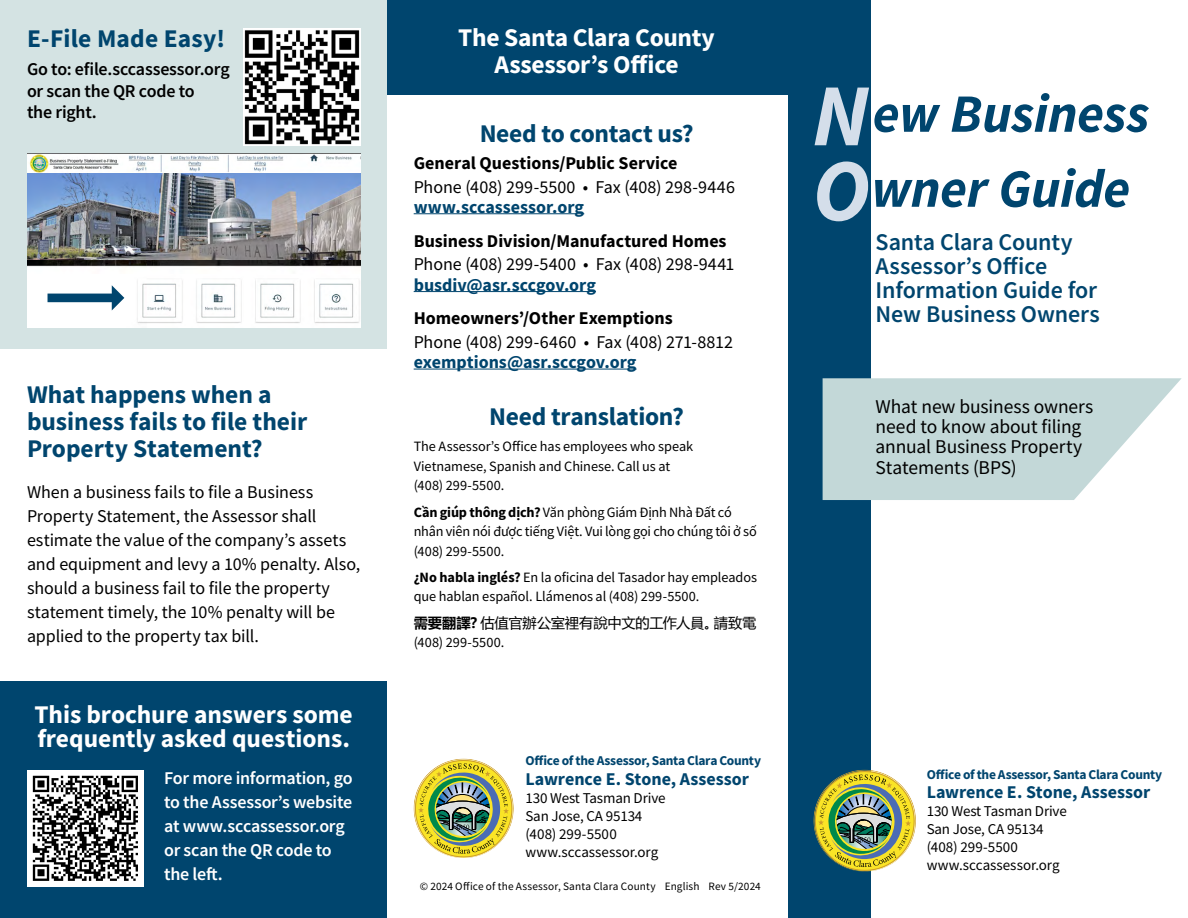
<style>
.page{position:relative;width:1188px;height:918px;background:#fff}
.page>*{position:absolute;margin:0;border:0;box-sizing:border-box;transform-origin:0 0}
.t1{font:italic 700 88.5px/75px "Source Sans Pro";color:#d4deea}
.t2{font:italic 700 54px/75px "Source Sans Pro";letter-spacing:-.005em;color:#00456e}
.t3{font:700 25.5px/27px "Source Sans Pro";letter-spacing:-.005em;color:#00456e}
.t4{font:700 25.5px/27px "Source Sans Pro";letter-spacing:-.005em;color:#fff;text-align:center}
.t5{font:600 24px/24px "Source Sans Pro";letter-spacing:-.005em;color:#00456e}
.t6{font:19.5px/20.2px "Source Sans Pro";letter-spacing:-.005em;color:#000}
.t7{font:18px/24px "Source Sans Pro";letter-spacing:-.005em;color:#000}
.t8{font:700 18px "Source Sans Pro";color:#00456e}
.t9{font:700 18px "Source Sans Pro";color:#000}
.t10{font:600 18px/24px "Source Sans Pro";letter-spacing:-.015em;color:#fff}
.t11{font:600 18px/21.6px "Source Sans Pro";letter-spacing:-.015em;color:#000}
.t12{font:15px/18px "Source Sans Pro";letter-spacing:-.01em;color:#000}
.t13{font:14.25px/19.5px "Source Sans Pro";letter-spacing:-.005em;color:#000}
.t14{font:14.25px "Microsoft Ya Hei";letter-spacing:-.015em;color:#000}
.t15{font:700 13.5px "Source Sans Pro";letter-spacing:-.02em;color:#00456e}
.t16{font:11.25px "Source Sans Pro";letter-spacing:.015em;color:#000}
.s1{font-weight:700}
</style>
<div class="page">
<div style="left:0;top:681px;width:387px;height:237px;background:#00456e"></div>
<div style="left:0;top:0;width:387px;height:349px;background:#d4e3e3"></div>
<img style="left:27px;top:154px;width:333px;height:174px">
<div style="left:387px;top:0;width:406px;height:94px;background:#00456e"></div>
<img style="left:414px;top:759px;width:100px;height:99px">
<div style="left:788px;top:0;width:82px;height:918px;background:#00456e"></div>
<img style="left:814px;top:770px;width:102px;height:102px">
<svg style="left:823px;top:378px;width:359px;height:122px;fill:#c3d8d8"></svg>
<hr style="left:414px;top:213px;width:170px;height:1px;background:#00456e">
<hr style="left:414px;top:291px;width:182px;height:1px;background:#00456e">
<hr style="left:414px;top:369px;width:222px;height:1px;background:#00456e">
<div style="left:27px;top:770px;width:117px;height:117px;background:#fff"></div>
<svg style="left:33px;top:776px;width:105px;height:105px"></svg>
<img style="left:244px;top:28px;width:116px;height:117px">
<svg style="left:48px;top:285px;width:76px;height:25px"></svg>
<img style="left:27px;top:174px;width:333px;height:86px">
<h3 class="t3" style="left:27px;top:24px;width:200px">E-File Made Easy!</h3>
<p class="t11" style="left:27px;top:58px;width:204px">Go to: efile.sccassessor.org or scan the QR code to<br>the right.</p>
<h3 class="t3" style="left:27px;top:380px;width:282px">What happens when a business fails to file their<br>Property Statement?</h3>
<p class="t7" style="left:27px;top:480px;width:335px">When a business fails to file a Business Property Statement, the Assessor shall estimate the value of the company’s assets and equipment and levy a 10% penalty. Also, should a business fail to file the property statement timely, the 10% penalty will be applied to the property tax bill.</p>
<h3 class="t4" style="left:35px;top:702px;width:320px;line-height:24px;text-align:left">This brochure answers some frequently asked questions.</h3>
<p class="t10" style="left:164px;top:765px;width:190px">For more information, go to the Assessor’s website at www.sccassessor.org or scan the QR code to the left.</p>
<h3 class="t4" style="left:458px;top:24px;width:258px">The Santa Clara County<br>Assessor’s Office</h3>
<h3 class="t3" style="left:480px;top:120px;width:215px">Need to contact us?</h3>
<p class="t9" style="left:414px;top:151px;width:265px">General Questions/Public Service</p>
<p class="t7" style="left:414px;top:175px;width:323px">Phone (408) 299-5500 • Fax (408) 298-9446</p>
<p class="t8" style="left:414px;top:195px;width:172px">www.sccassessor.org</p>
<p class="t9" style="left:414px;top:228px;width:314px">Business Division/Manufactured Homes</p>
<p class="t7" style="left:414px;top:252px;width:322px">Phone (408) 299-5400 • Fax (408) 298-9441</p>
<p class="t8" style="left:414px;top:273px;width:184px">busdiv@asr.sccgov.org</p>
<p class="t9" style="left:414px;top:306px;width:261px">Homeowners’/Other Exemptions</p>
<p class="t7" style="left:414px;top:330px;width:321px">Phone (408) 299-6460 • Fax (408) 271-8812</p>
<p class="t8" style="left:414px;top:350px;width:224px">exemptions@asr.sccgov.org</p>
<h3 class="t3" style="left:489px;top:403px;width:196px">Need translation?</h3>
<p class="t13" style="left:414px;top:437px;width:281px">The Assessor’s Office has employees who speak<br>Vietnamese, Spanish and Chinese. Call us at (408) 299-5500.</p>
<p class="t13" style="left:414px;top:502px;width:345px"><span class="s1">Cần giúp thông dịch?</span> Văn phòng Giám Định Nhà Đất có nhân viên nói được tiếng Việt. Vui lòng gọi cho chúng tôi ở số (408) 299-5500.</p>
<p class="t13" style="left:414px;top:567px;width:345px"><span class="s1">¿No habla inglés?</span> En la oficina del Tasador hay empleados que hablan español. Llámenos al (408) 299-5500.</p>
<p class="t14" style="left:414px;top:613px;width:344px"><span class="s1">需要翻譯?</span> 估值官辦公室裡有說中文的工作人員。請致電</p>
<p class="t13" style="left:414px;top:632px;width:92px">(408) 299-5500.</p>
<p class="t15" style="left:525px;top:751px;width:237px">Office of the Assessor, Santa Clara County</p>
<p class="t8" style="left:525px;top:766px;width:225px">Lawrence E. Stone, Assessor</p>
<p class="t12" style="left:525px;top:788px;width:142px">130 West Tasman Drive<br>San Jose, CA 95134 (408) 299-5500 www.sccassessor.org</p>
<p class="t16" style="left:420px;top:879px;width:343px">© 2024 Office of the Assessor, Santa Clara County English Rev 5/2024</p>
<h1 class="t1" style="left:812px;top:77px;width:60px">N<br>O</h1>
<h2 class="t2" style="left:812px;top:76px;width:339px">N ew Business<br>O wner Guide</h2>
<h3 class="t5" style="left:876px;top:230px;width:226px">Santa Clara County<br>Assessor’s Office<br>Information Guide for<br>New Business Owners</h3>
<p class="t6" style="left:876px;top:396px;width:219px">What new business owners need to know about filing annual Business Property<br>Statements (BPS)</p>
<p class="t15" style="left:927px;top:765px;width:237px">Office of the Assessor, Santa Clara County</p>
<p class="t8" style="left:927px;top:780px;width:225px">Lawrence E. Stone, Assessor</p>
<p class="t12" style="left:927px;top:802px;width:142px">130 West Tasman Drive<br>San Jose, CA 95134 (408) 299-5500 www.sccassessor.org</p>
</div>
